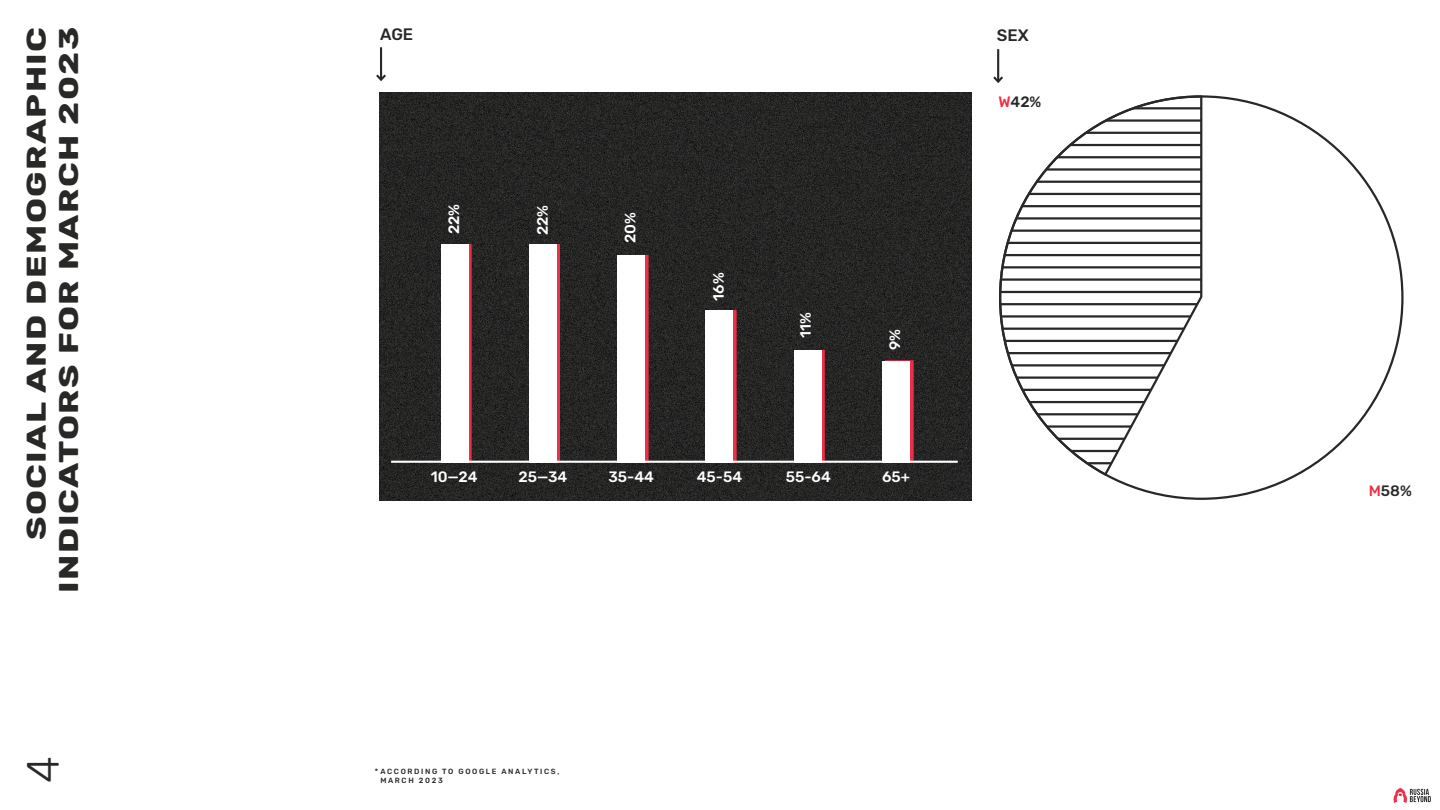
<style>
.page{position:relative;width:1440px;height:810px;background:#fff}
.page>*{position:absolute;margin:0;border:0;box-sizing:border-box;transform-origin:0 0}
.t1{font:300 45px "Rubik";color:#282827}
.t2{font:700 27px/32.4px "Rubik";letter-spacing:.04em;color:#282827;text-align:right;scale:1.3 1}
.t3{font:500 16.5px "Rubik";color:#282827}
.t4{font:500 15px "Rubik";color:#fff}
.t5{font:500 15px "Rubik";color:#282827}
.t6{font:500 7.5px/9px "Rubik";letter-spacing:.22em;color:#282827}
.s1{color:#ed3047}
</style>
<div class="page">
<img style="left:379px;top:93px;width:592px;height:407px">
<div style="left:444px;top:244px;width:28px;height:219px;background:#ed3047"></div>
<div style="left:441px;top:244px;width:28px;height:219px;background:#fff"></div>
<div style="left:708px;top:310px;width:29px;height:153px;background:#ed3047"></div>
<div style="left:706px;top:310px;width:27px;height:153px;background:#fff"></div>
<div style="left:797px;top:350px;width:28px;height:113px;background:#ed3047"></div>
<div style="left:794px;top:350px;width:28px;height:113px;background:#fff"></div>
<div style="left:885px;top:361px;width:28px;height:102px;background:#ed3047"></div>
<div style="left:882px;top:361px;width:28px;height:102px;background:#fff"></div>
<div style="left:620px;top:255px;width:28px;height:208px;background:#ed3047"></div>
<div style="left:617px;top:255px;width:28px;height:208px;background:#fff"></div>
<div style="left:532px;top:244px;width:28px;height:219px;background:#ed3047"></div>
<div style="left:529px;top:244px;width:28px;height:219px;background:#fff"></div>
<hr style="left:380px;top:47px;width:2px;height:33px;background:#282827">
<svg style="left:376px;top:72px;width:10px;height:10px"></svg>
<hr style="left:997px;top:49px;width:2px;height:33px;background:#282827">
<svg style="left:993px;top:74px;width:10px;height:9px"></svg>
<hr style="left:391px;top:461px;width:567px;height:2px;background:#fff">
<svg style="left:999px;top:95px;width:205px;height:383px"></svg>
<svg style="left:1393px;top:788px;width:38px;height:15px"></svg>
<h2 class="t2" style="left:21px;top:593px;width:437px;rotate:-90deg">SOCIAL AND DEMOGRAPHIC<br>INDICATORS FOR MARCH 2023</h2>
<h1 class="t1" style="left:18px;top:783px;width:28px;rotate:-90deg">4</h1>
<p class="t3" style="left:380px;top:25px;width:35px">AGE</p>
<p class="t3" style="left:997px;top:26px;width:33px">SEX</p>
<p class="t4" style="left:445px;top:234px;width:32px;rotate:-90deg">22%</p>
<p class="t4" style="left:534px;top:235px;width:32px;rotate:-90deg">22%</p>
<p class="t4" style="left:622px;top:243px;width:32px;rotate:-90deg">20%</p>
<p class="t4" style="left:710px;top:301px;width:30px;rotate:-90deg">16%</p>
<p class="t4" style="left:797px;top:338px;width:27px;rotate:-90deg">11%</p>
<p class="t4" style="left:886px;top:350px;width:23px;rotate:-90deg">9%</p>
<p class="t4" style="left:431px;top:468px;width:48px">10—24</p>
<p class="t4" style="left:518px;top:468px;width:51px">25—34</p>
<p class="t4" style="left:608px;top:468px;width:47px">35-44</p>
<p class="t4" style="left:697px;top:468px;width:47px">45-54</p>
<p class="t4" style="left:786px;top:468px;width:47px">55-64</p>
<p class="t4" style="left:882px;top:468px;width:29px">65+</p>
<p class="t5" style="left:998px;top:93px;width:44px"><span class="s1">W</span>42%</p>
<p class="t6" style="left:380px;top:767px;width:180px;text-indent:-6px">*ACCORDING TO GOOGLE ANALYTICS,<br>MARCH 2023</p>
<p class="t5" style="left:1369px;top:482px;width:45px"><span class="s1">М</span>58%</p>
</div>
